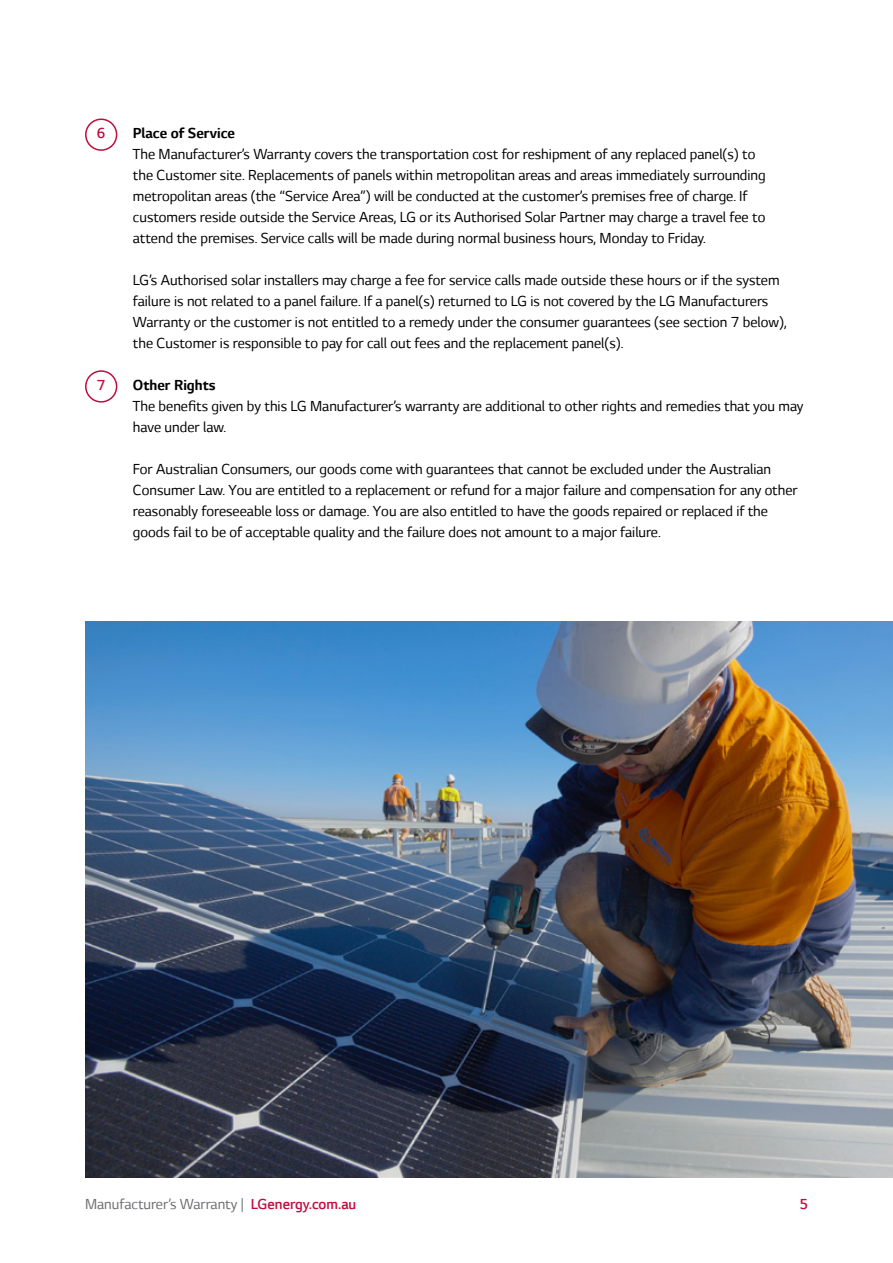
<style>
.page{position:relative;width:893px;height:1263px;background:#fff}
.page>*{position:absolute;margin:0;border:0;box-sizing:border-box;transform-origin:0 0}
.t1{font:16.5px/21px "LG Smart";color:#000}
.t2{font:16.5px "LG Smart";color:#6d6e71}
.t3{font:700 16.5px "LG Smart";color:#000}
.t4{font:300 16.5px "LG Smart";color:#c00c3f}
.s1{font-weight:300;color:#c00c3f}
</style>
<div class="page">
<img style="left:85px;top:621px;width:808px;height:557px">
<div style="left:85px;top:119px;width:32px;height:32px;border:2px solid #c00c3f;border-radius:50%"></div>
<div style="left:85px;top:370px;width:32px;height:33px;border:2px solid #c00c3f;border-radius:50%"></div>
<p class="t4" style="left:97px;top:127px;width:10px">6</p>
<p class="t4" style="left:97px;top:379px;width:10px">7</p>
<p class="t3" style="left:133px;top:127px;width:104px">Place of Service</p>
<p class="t1" style="left:133px;top:145px;width:634px">The Manufacturer’s Warranty covers the transportation cost for reshipment of any replaced panel(s) to the Customer site. Replacements of panels within metropolitan areas and areas immediately surrounding metropolitan areas (the “Service Area”) will be conducted at the customer’s premises free of charge. If customers reside outside the Service Areas, LG or its Authorised Solar Partner may charge a travel fee to attend the premises. Service calls will be made during normal business hours, Monday to Friday.</p>
<p class="t1" style="left:133px;top:271px;width:655px">LG’s Authorised solar installers may charge a fee for service calls made outside these hours or if the system failure is not related to a panel failure. If a panel(s) returned to LG is not covered by the LG Manufacturers Warranty or the customer is not entitled to a remedy under the consumer guarantees (see section 7 below), the Customer is responsible to pay for call out fees and the replacement panel(s).</p>
<p class="t3" style="left:133px;top:379px;width:84px">Other Rights</p>
<p class="t1" style="left:133px;top:396px;width:672px">The benefits given by this LG Manufacturer’s warranty are additional to other rights and remedies that you may have under law.</p>
<p class="t1" style="left:133px;top:460px;width:666px">For Australian Consumers, our goods come with guarantees that cannot be excluded under the Australian Consumer Law. You are entitled to a replacement or refund for a major failure and compensation for any other reasonably foreseeable loss or damage. You are also entitled to have the goods repaired or replaced if the goods fail to be of acceptable quality and the failure does not amount to a major failure.</p>
<p class="t2" style="left:85px;top:1198px;width:273px">Manufacturer’s Warranty | <span class="s1">LGenergy.com.au</span></p>
<p class="t4" style="left:799px;top:1198px;width:10px">5</p>
</div>
